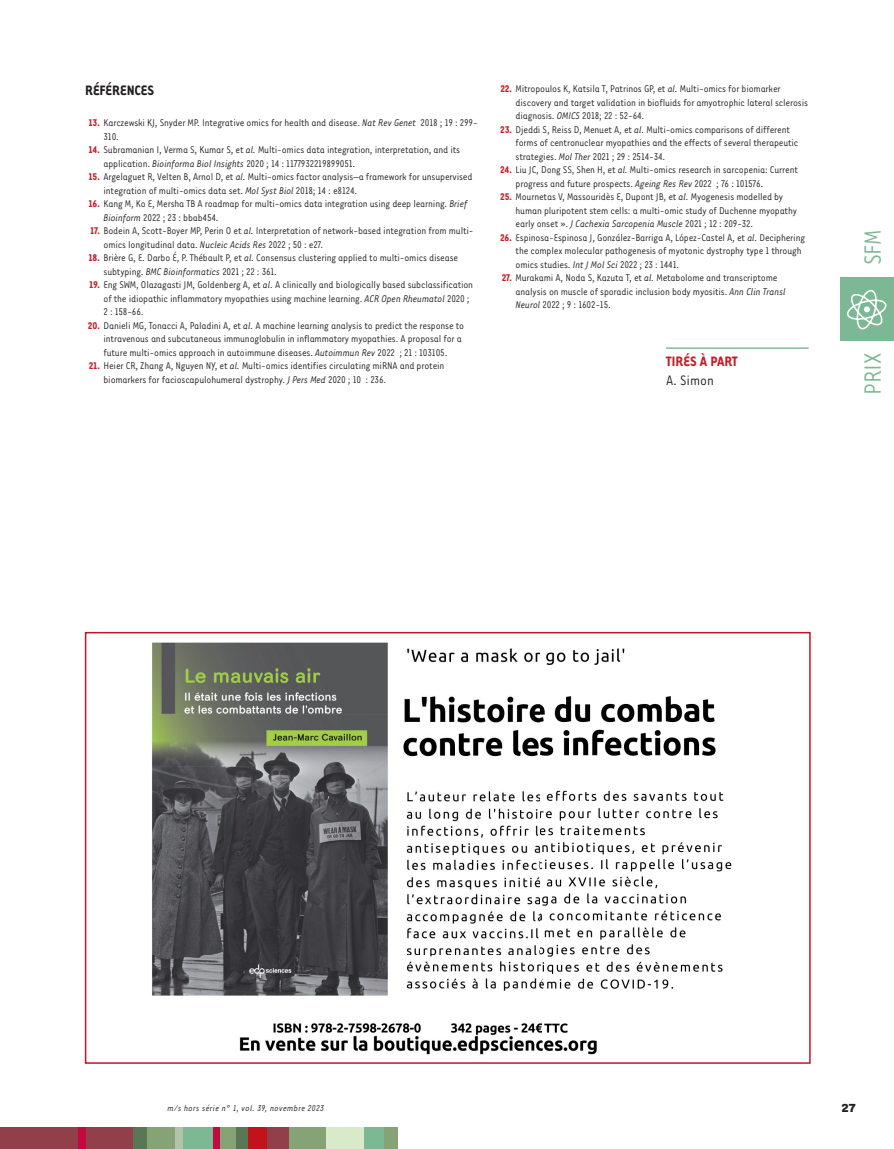
<style>
.page{position:relative;width:894px;height:1149px;background:#fff}
.page>*{position:absolute;margin:0;border:0;box-sizing:border-box;transform-origin:0 0}
.t1{font:27px "Tarzana Nar OT";color:#7db894}
.t2{font:700 15.75px "Tarzana Nar OT";color:#231f20}
.t3{font:700 15.75px "Tarzana Nar OT";color:#c12029}
.t4{font:15.75px "Tarzana Nar OT";color:#231f20}
.t5{font:700 13.5px "Tarzana Wide OT";color:#231f20}
.t6{font:11.25px/13.5px "Tarzana Nar OT";letter-spacing:-.015em;color:#231f20}
.t7{font:italic 9.75px "Tarzana Nar OT";letter-spacing:.025em;color:#231f20}
.s1{font-weight:700;color:#c12029}
.s2{font-style:italic}
</style>
<div class="page">
<div style="left:0;top:1127px;width:134px;height:21px;background:#913f4b"></div>
<div style="left:235px;top:1127px;width:13px;height:21px;background:#5a7755"></div>
<div style="left:78px;top:1127px;width:7px;height:21px;background:#c40941"></div>
<div style="left:133px;top:1127px;width:22px;height:21px;background:#5a7755"></div>
<div style="left:147px;top:1127px;width:30px;height:21px;background:#86a375"></div>
<div style="left:175px;top:1127px;width:9px;height:21px;background:#b3c3aa"></div>
<div style="left:183px;top:1127px;width:30px;height:21px;background:#7db894"></div>
<div style="left:217px;top:1127px;width:19px;height:21px;background:#86a375"></div>
<div style="left:213px;top:1127px;width:6px;height:21px;background:#c40941"></div>
<div style="left:248px;top:1127px;width:27px;height:21px;background:#c4121a"></div>
<div style="left:287px;top:1127px;width:39px;height:21px;background:#86a375"></div>
<div style="left:267px;top:1127px;width:21px;height:21px;background:#913f4b"></div>
<div style="left:326px;top:1127px;width:38px;height:21px;background:#d9eaca"></div>
<div style="left:364px;top:1127px;width:20px;height:21px;background:#7db894"></div>
<div style="left:383px;top:1127px;width:14px;height:21px;background:#86a375"></div>
<div style="left:840px;top:277px;width:53px;height:63px;background:#7db894"></div>
<svg style="left:847px;top:290px;width:39px;height:39px"></svg>
<hr style="left:665px;top:347px;width:143px;height:2px;background:#85bb96">
<img style="left:152px;top:642px;width:580px;height:413px">
<div style="left:85px;top:632px;width:725px;height:431px;border:2px solid #c11527"></div>
<h2 class="t2" style="left:85px;top:80px;width:70px">RÉFÉRENCES</h2>
<p class="t6" style="left:103px;top:115px;width:375px;text-indent:-15px"><span class="s1">13.</span> Karczewski KJ, Snyder MP. Integrative omics for health and disease. <span class="s2">Nat Rev Genet</span> 2018 ; 19 : 299-<br>310.</p>
<p class="t6" style="left:103px;top:142px;width:358px;text-indent:-15px"><span class="s1">14.</span> Subramanian I, Verma S, Kumar S, et <span class="s2">al.</span> Multi-omics data integration, interpretation, and its application. <span class="s2">Bioinforma Biol Insights</span> 2020 ; 14 : 1177932219899051.</p>
<p class="t6" style="left:103px;top:169px;width:370px;text-indent:-15px"><span class="s1">15.</span> Argelaguet R, Velten B, Arnol D, et <span class="s2">al.</span> Multi-omics factor analysis–a framework for unsupervised integration of multi-omics data set. <span class="s2">Mol Syst Biol</span> 2018; 14 : e8124.</p>
<p class="t6" style="left:103px;top:196px;width:365px;text-indent:-15px"><span class="s1">16.</span> Kang M, Ko E, Mersha TB A roadmap for multi-omics data integration using deep learning. <span class="s2">Brief<br>Bioinform</span> 2022 ; 23 : bbab454.</p>
<p class="t6" style="left:103px;top:223px;width:371px;text-indent:-13px"><span class="s1">17.</span> Bodein A, Scott-Boyer MP, Perin O et <span class="s2">al.</span> Interpretation of network-based integration from multi&shy;omics longitudinal data. <span class="s2">Nucleic Acids Res</span> 2022 ; 50 : e27.</p>
<p class="t6" style="left:103px;top:250px;width:356px;text-indent:-15px"><span class="s1">18.</span> Brière G, E. Darbo É, P. Thébault P, et <span class="s2">al.</span> Consensus clustering applied to multi-omics disease subtyping. <span class="s2">BMC Bioinformatics</span> 2021 ; 22 : 361.</p>
<p class="t6" style="left:103px;top:277px;width:371px;text-indent:-14px"><span class="s1">19.</span> Eng SWM, Olazagasti JM, Goldenberg A, et <span class="s2">al.</span> A clinically and biologically based subclassification of the idiopathic inflammatory myopathies using machine learning. <span class="s2">ACR Open Rheumatol</span> 2020 ;<br>2 : 158-66.</p>
<p class="t6" style="left:103px;top:318px;width:362px;text-indent:-16px"><span class="s1">20.</span> Danieli MG, Tonacci A, Paladini A, et <span class="s2">al.</span> A machine learning analysis to predict the response to intravenous and subcutaneous immunoglobulin in inflammatory myopathies. A proposal for a future multi-omics approach in autoimmune diseases. <span class="s2">Autoimmun Rev</span> 2022 ; 21 : 103105.</p>
<p class="t6" style="left:103px;top:358px;width:342px;text-indent:-15px"><span class="s1">21.</span> Heier CR, Zhang A, Nguyen NY, et <span class="s2">al.</span> Multi-omics identifies circulating miRNA and protein biomarkers for facioscapulohumeral dystrophy. <span class="s2">J Pers Med</span> 2020 ; 10 : 236.</p>
<p class="t6" style="left:515px;top:81px;width:294px;text-indent:-15px"><span class="s1">22.</span> Mitropoulos K, Katsila T, Patrinos GP, et <span class="s2">al.</span> Multi-omics for biomarker discovery and target validation in biofluids for amyotrophic lateral sclerosis diagnosis. <span class="s2">OMICS</span> 2018; 22 : 52-64.</p>
<p class="t6" style="left:515px;top:122px;width:284px;text-indent:-15px"><span class="s1">23.</span> Djeddi S, Reiss D, Menuet A, et <span class="s2">al.</span> Multi-omics comparisons of different forms of centronuclear myopathies and the effects of several therapeutic strategies. <span class="s2">Mol Ther</span> 2021 ; 29 : 2514-34.</p>
<p class="t6" style="left:515px;top:162px;width:284px;text-indent:-15px"><span class="s1">24.</span> Liu JC, Dong SS, Shen H, et <span class="s2">al.</span> Multi-omics research in sarcopenia: Current progress and future prospects. <span class="s2">Ageing Res Rev</span> 2022 ; 76 : 101576.</p>
<p class="t6" style="left:515px;top:189px;width:283px;text-indent:-15px"><span class="s1">25.</span> Mournetas V, Massouridès E, Dupont JB, et <span class="s2">al.</span> Myogenesis modelled by human pluripotent stem cells: a multi-omic study of Duchenne myopathy early onset ». <span class="s2">J Cachexia Sarcopenia Muscle</span> 2021 ; 12 : 209-32.</p>
<p class="t6" style="left:515px;top:230px;width:291px;text-indent:-15px"><span class="s1">26.</span> Espinosa-Espinosa J, González-Barriga A, López-Castel A, et <span class="s2">al.</span> Deciphering the complex molecular pathogenesis of myotonic dystrophy type 1 through omics studies. <span class="s2">Int J Mol Sci</span> 2022 ; 23 : 1441.</p>
<p class="t6" style="left:515px;top:270px;width:271px;text-indent:-14px"><span class="s1">27.</span> Murakami A, Noda S, Kazuta T, et <span class="s2">al.</span> Metabolome and transcriptome analysis on muscle of sporadic inclusion body myositis. <span class="s2">Ann Clin Transl<br>Neurol</span> 2022 ; 9 : 1602-15.</p>
<h2 class="t3" style="left:665px;top:351px;width:73px">TIRÉS À PART</h2>
<h2 class="t4" style="left:665px;top:370px;width:49px">A. Simon</h2>
<h1 class="t1" style="left:856px;top:265px;width:38px;rotate:-90deg">SFM</h1>
<h1 class="t1" style="left:856px;top:395px;width:44px;rotate:-90deg">PRIX</h1>
<p class="t7" style="left:167px;top:1102px;width:158px">m/s hors série n° 1, vol. 39, novembre 2023</p>
<p class="t5" style="left:840px;top:1098px;width:16px">27</p>
</div>
